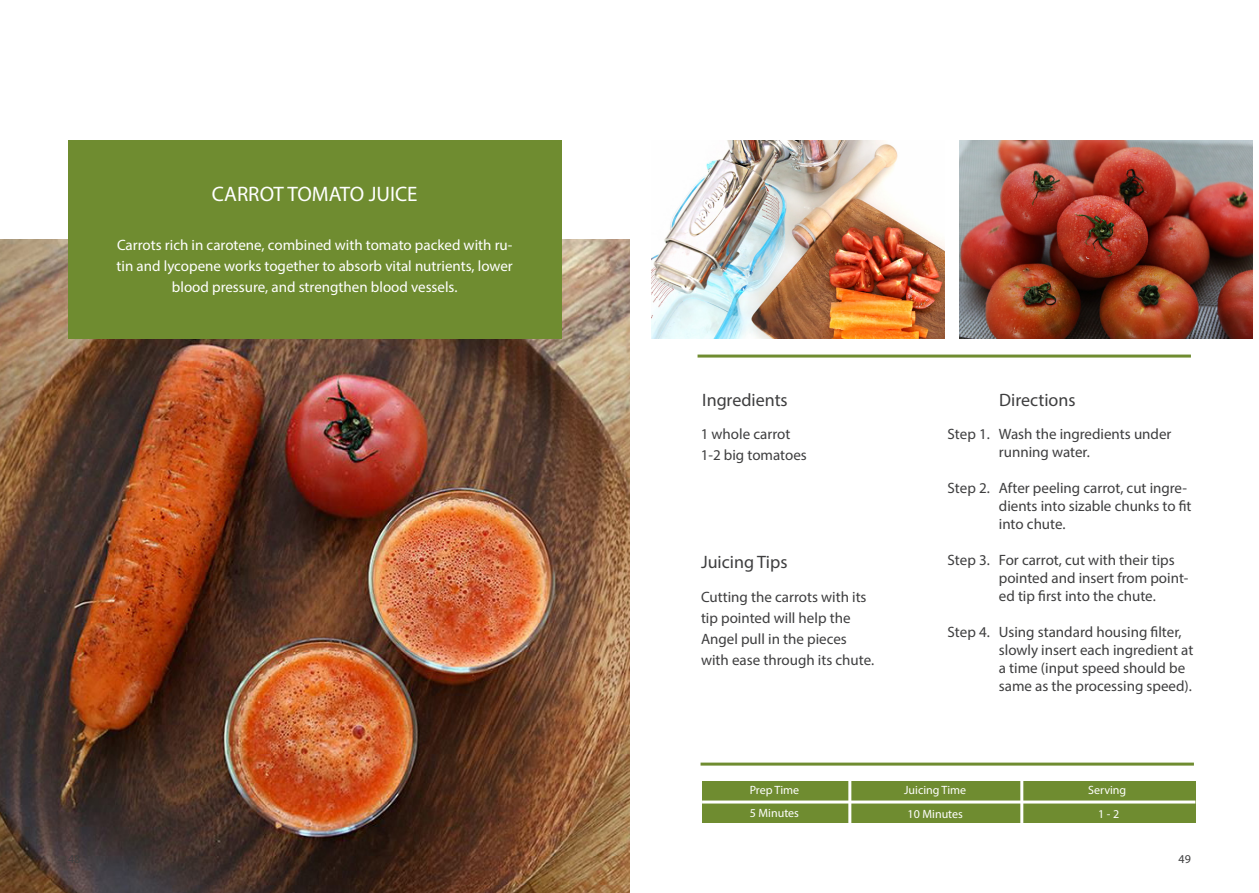
<style>
.page{position:relative;width:1259px;height:893px;background:#fff}
.page>*{position:absolute;margin:0;border:0;box-sizing:border-box;transform-origin:0 0}
.t1{font:21px "Myriad Pro";color:#fff}
.t2{font:18px "Myriad Pro";color:#3e3e3f}
.t3{font:15px/18px "Myriad Pro";color:#3e3e3f}
.t4{font:15px/21px "Myriad Pro";color:#fff;text-align:center}
.t5{font:12px "Myriad Pro";color:#fff}
.t6{font:12px "Myriad Pro";color:#3e3e3f}
</style>
<div class="page">
<img style="left:0;top:239px;width:629px;height:654px">
<img style="left:651px;top:140px;width:293px;height:198px">
<img style="left:959px;top:140px;width:293px;height:198px">
<div style="left:702px;top:781px;width:493px;height:42px;background:#6f8c30"></div>
<hr style="left:848px;top:780px;width:3px;height:43px;background:#fff">
<hr style="left:1020px;top:780px;width:3px;height:43px;background:#fff">
<hr style="left:702px;top:800px;width:493px;height:3px;background:#fff">
<hr style="left:700px;top:763px;width:494px;height:3px;background:#6f8c30">
<div style="left:68px;top:140px;width:493px;height:198px;background:#6f8c30"></div>
<hr style="left:697px;top:355px;width:494px;height:3px;background:#6f8c30">
<p class="t1" style="left:212px;top:181px;width:207px">CARROT TOMATO JUICE</p>
<p class="t4" style="left:117px;top:235px;width:398px">Carrots rich in carotene, combined with tomato packed with ru&shy;tin and lycopene works together to absorb vital nutrients, lower blood pressure, and strengthen blood vessels.</p>
<p class="t2" style="left:702px;top:388px;width:87px">Ingredients</p>
<p class="t3" style="left:700px;top:425px;width:91px">1 whole carrot</p>
<p class="t3" style="left:700px;top:446px;width:108px">1-2 big tomatoes</p>
<p class="t2" style="left:701px;top:551px;width:88px">Juicing Tips</p>
<p class="t3" style="left:701px;top:586px;width:175px;line-height:21px">Cutting the carrots with its tip pointed will help the<br>Angel pull in the pieces with ease through its chute.</p>
<p class="t2" style="left:999px;top:388px;width:78px">Directions</p>
<p class="t3" style="left:947px;top:425px;width:44px">Step 1.</p>
<p class="t3" style="left:999px;top:425px;width:174px">Wash the ingredients under running water.</p>
<p class="t3" style="left:999px;top:479px;width:194px">After peeling carrot, cut ingre&shy;dients into sizable chunks to fit into chute.</p>
<p class="t3" style="left:947px;top:479px;width:44px">Step 2.</p>
<p class="t3" style="left:947px;top:551px;width:44px">Step 3.</p>
<p class="t3" style="left:999px;top:551px;width:191px">For carrot, cut with their tips pointed and insert from point&shy;ed tip first into the chute.</p>
<p class="t3" style="left:947px;top:623px;width:44px">Step 4.</p>
<p class="t3" style="left:999px;top:623px;width:196px">Using standard housing filter, slowly insert each ingredient at a time (input speed should be same as the processing speed).</p>
<p class="t5" style="left:749px;top:782px;width:51px">Prep Time</p>
<p class="t5" style="left:750px;top:806px;width:51px">5 Minutes</p>
<p class="t5" style="left:904px;top:782px;width:64px">Juicing Time</p>
<p class="t5" style="left:907px;top:806px;width:57px">10 Minutes</p>
<p class="t5" style="left:1088px;top:782px;width:40px">Serving</p>
<p class="t5" style="left:1098px;top:806px;width:23px">1 - 2</p>
<p class="t6" style="left:68px;top:851px;width:14px">48</p>
<p class="t6" style="left:1178px;top:851px;width:14px">49</p>
</div>
